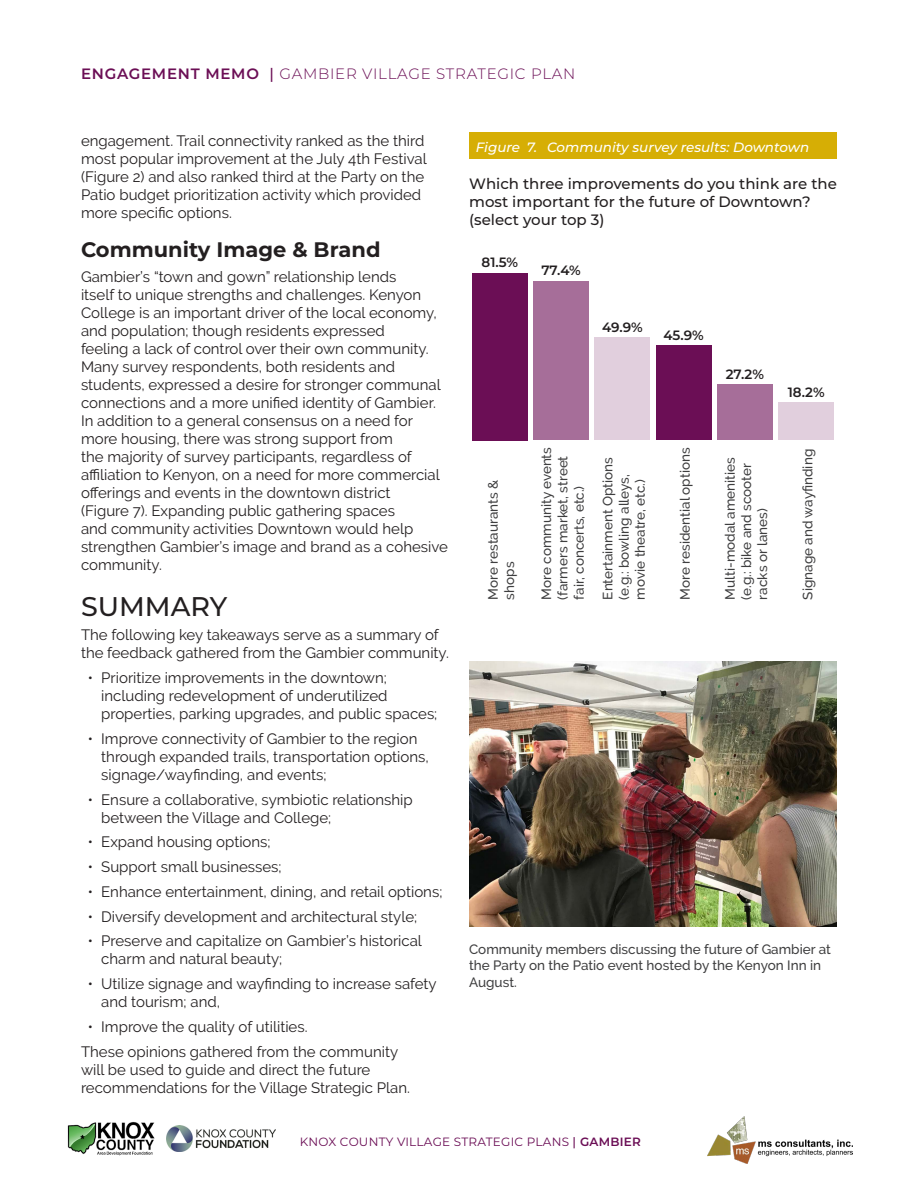
<style>
.page{position:relative;width:918px;height:1188px;background:#fff}
.page>*{position:absolute;margin:0;border:0;box-sizing:border-box;transform-origin:0 0}
.Heading{font:500 27px "Montserrat";color:#231f20}
.Subheading{font:700 21px "Montserrat";color:#231f20}
.Body_text{font:15px/18px "Raleway";color:#231f20}
.Subheading-2{font:500 15px/18px "Montserrat";color:#231f20}
.t1{font:300 15px "Montserrat";letter-spacing:.05em;color:#6b0e55}
.Survey_response_labe{font:500 13.5px/16.2px "Raleway";color:#3e3e3f}
.t2{font:italic 500 13.5px "Montserrat";color:#fff}
.Figure_Labels{font:600 13.5px "Montserrat";color:#231f20}
.t3{font:12px "Montserrat";letter-spacing:.02em;color:#6b0e55}
.s1{font-weight:600}
.s2{font-weight:500}
</style>
<div class="page">
<img style="left:708px;top:1116px;width:145px;height:47px">
<img style="left:67px;top:1122px;width:88px;height:34px">
<img style="left:166px;top:1125px;width:110px;height:27px">
<div style="left:469px;top:132px;width:368px;height:27px;background:#d6ae05"></div>
<div style="left:779px;top:403px;width:55px;height:37px;background:#e1cfdd"></div>
<div style="left:717px;top:384px;width:56px;height:56px;background:#a66e99"></div>
<div style="left:656px;top:346px;width:55px;height:94px;background:#6b0e55"></div>
<div style="left:595px;top:338px;width:55px;height:102px;background:#e1cfdd"></div>
<div style="left:534px;top:281px;width:55px;height:159px;background:#a66e99"></div>
<div style="left:472px;top:273px;width:55px;height:167px;background:#6b0e55"></div>
<img style="left:469px;top:662px;width:368px;height:264px">
<p class="t1" style="left:81px;top:63px;width:496px"><span class="s1">ENGAGEMENT MEMO</span> <span class="s2">|</span> GAMBIER VILLAGE STRATEGIC PLAN</p>
<p class="Body_text" style="left:81px;top:132px;width:347px">engagement. Trail connectivity ranked as the third most popular improvement at the July 4th Festival (Figure 2) and also ranked third at the Party on the Patio budget prioritization activity which provided more specific options.</p>
<p class="Subheading" style="left:81px;top:235px;width:301px">Community Image &amp; Brand</p>
<p class="Body_text" style="left:81px;top:268px;width:369px">Gambier’s “town and gown” relationship lends<br>itself to unique strengths and challenges. Kenyon College is an important driver of the local economy, and population; though residents expressed<br>feeling a lack of control over their own community.<br>Many survey respondents, both residents and students, expressed a desire for stronger communal connections and a more unified identity of Gambier.<br>In addition to a general consensus on a need for more housing, there was strong support from<br>the majority of survey participants, regardless of affiliation to Kenyon, on a need for more commercial offerings and events in the downtown district<br>(Figure 7). Expanding public gathering spaces<br>and community activities Downtown would help strengthen Gambier’s image and brand as a cohesive community.</p>
<p class="Heading" style="left:81px;top:587px;width:148px">SUMMARY</p>
<p class="Body_text" style="left:81px;top:626px;width:369px">The following key takeaways serve as a summary of the feedback gathered from the Gambier community.</p>
<p class="Body_text" style="left:101px;top:669px;width:338px;text-indent:-14px">• Prioritize improvements in the downtown; including redevelopment of underutilized properties, parking upgrades, and public spaces;</p>
<p class="Body_text" style="left:101px;top:730px;width:329px;text-indent:-14px">• Improve connectivity of Gambier to the region through expanded trails, transportation options, signage/wayfinding, and events;</p>
<p class="Body_text" style="left:101px;top:790px;width:313px;text-indent:-14px">• Ensure a collaborative, symbiotic relationship between the Village and College;</p>
<p class="Body_text" style="left:88px;top:833px;width:184px">• Expand housing options;</p>
<p class="Body_text" style="left:88px;top:858px;width:195px">• Support small businesses;</p>
<p class="Body_text" style="left:88px;top:883px;width:356px">• Enhance entertainment, dining, and retail options;</p>
<p class="Body_text" style="left:88px;top:907px;width:331px">• Diversify development and architectural style;</p>
<p class="Body_text" style="left:101px;top:932px;width:322px;text-indent:-14px">• Preserve and capitalize on Gambier’s historical charm and natural beauty;</p>
<p class="Body_text" style="left:101px;top:975px;width:337px;text-indent:-14px">• Utilize signage and wayfinding to increase safety and tourism; and,</p>
<p class="Body_text" style="left:88px;top:1018px;width:221px">• Improve the quality of utilities.</p>
<p class="Body_text" style="left:81px;top:1042px;width:330px">These opinions gathered from the community will be used to guide and direct the future recommendations for the Village Strategic Plan.</p>
<p class="t2" style="left:476px;top:138px;width:335px">Figure 7. Community survey results: Downtown</p>
<p class="Subheading-2" style="left:469px;top:174px;width:369px">Which three improvements do you think are the most important for the future of Downtown? (select your top 3)</p>
<p class="Figure_Labels" style="left:482px;top:253px;width:38px">81.5%</p>
<p class="Survey_response_labe" style="left:485px;top:600px;width:121px;rotate:-90deg">More restaurants &amp; shops</p>
<p class="Figure_Labels" style="left:541px;top:261px;width:41px">77.4%</p>
<p class="Figure_Labels" style="left:602px;top:317px;width:42px">49.9%</p>
<p class="Figure_Labels" style="left:664px;top:326px;width:42px">45.9%</p>
<p class="Figure_Labels" style="left:726px;top:364px;width:40px">27.2%</p>
<p class="Figure_Labels" style="left:788px;top:382px;width:39px">18.2%</p>
<p class="Survey_response_labe" style="left:538px;top:600px;width:154px;rotate:-90deg">More community events (farmers market, street fair, concerts, etc.)</p>
<p class="Survey_response_labe" style="left:600px;top:600px;width:144px;rotate:-90deg">Entertainment Options (e.g.: bowling alleys, movie theatre, etc.)</p>
<p class="Survey_response_labe" style="left:677px;top:600px;width:153px;rotate:-90deg">More residential options</p>
<p class="Survey_response_labe" style="left:722px;top:600px;width:144px;rotate:-90deg">Multi-modal amenities (e.g.: bike and scooter racks or lanes)</p>
<p class="Survey_response_labe" style="left:800px;top:600px;width:152px;rotate:-90deg">Signage and wayfinding</p>
<p class="Survey_response_labe" style="left:469px;top:941px;width:363px">Community members discussing the future of Gambier at the Party on the Patio event hosted by the Kenyon Inn in<br>August.</p>
<p class="t3" style="left:300px;top:1133px;width:343px">KNOX COUNTY VILLAGE STRATEGIC PLANS <span class="s2">|</span> <span class="s1">GAMBIER</span></p>
</div>
